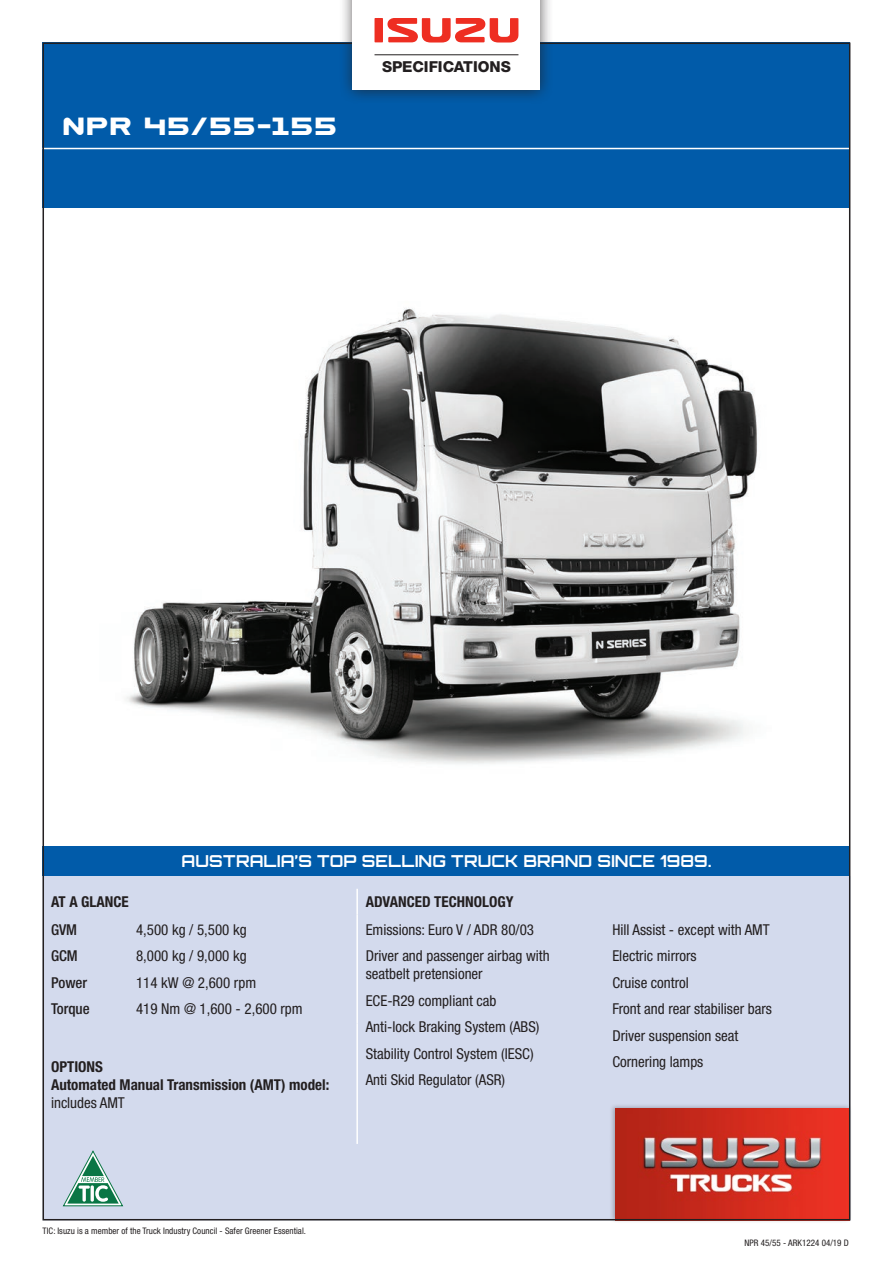
<style>
.page{position:relative;width:893px;height:1263px;background:#fff}
.page>*{position:absolute;margin:0;border:0;box-sizing:border-box;transform-origin:0 0}
.t1{font:30px "Usuzi Oz";letter-spacing:.05em;color:#fff}
.t2{font:700 16.5px "Orbitron";letter-spacing:.005em;color:#fff}
.t3{font:800 15.15px "Helvetica Neue";color:#231f20}
.COVER_-_table{font:condensed 15px/18px "Helvetica Neue";color:#231f20}
.COVER_-_table-2{font:700 condensed 15px/18px "Helvetica Neue";color:#231f20}
.COVER_-_table-3{font:500 condensed 15px "Helvetica Neue";color:#231f20}
.REGULAR{font:condensed 9px "Helvetica Neue";letter-spacing:.005em;color:#231f20}
.s1{font-weight:400}
</style>
<div class="page">
<div style="left:43px;top:846px;width:807px;height:30px;background:#015ba9"></div>
<div style="left:46px;top:876px;width:801px;height:341px;background:#d3daed"></div>
<hr style="left:356px;top:1024px;width:2px;height:120px;background:#fff">
<hr style="left:356px;top:889px;width:2px;height:25px;background:#fff">
<hr style="left:356px;top:914px;width:2px;height:110px;background:#fff">
<div style="left:43px;top:43px;width:807px;height:165px;background:#015ba9"></div>
<hr style="left:43px;top:148px;width:807px;height:1px;background:#fff">
<img style="left:126px;top:308px;width:632px;height:456px">
<div style="left:609px;top:1103px;width:243px;height:120px;background:#231f20;opacity:.3"></div>
<img style="left:615px;top:1109px;width:232px;height:108px">
<div style="left:339px;top:0;width:215px;height:104px;background:#231f20;opacity:.75"></div>
<div style="left:353px;top:0;width:187px;height:89px;background:#fff"></div>
<svg style="left:374px;top:18px;width:144px;height:25px"></svg>
<hr style="left:374px;top:54px;width:144px;height:1px;background:#231f20">
<svg style="left:62px;top:1150px;width:62px;height:56px;background:#9fc2be"></svg>
<p class="t1" style="left:64px;top:111px;width:276px">NPR 45/55-155</p>
<p class="t3" style="left:382px;top:57px;width:130px">SPECIFICATIONS</p>
<p class="t2" style="left:182px;top:851px;width:531px">AUSTRALIA’S TOP SELLING TRUCK BRAND SINCE 1989.</p>
<p class="COVER_-_table-2" style="left:51px;top:893px;width:79px">AT A GLANCE</p>
<p class="COVER_-_table-2" style="left:366px;top:893px;width:149px">ADVANCED TECHNOLOGY</p>
<p class="COVER_-_table-3" style="left:51px;top:920px;width:28px">GVM</p>
<p class="COVER_-_table-3" style="left:51px;top:947px;width:28px">GCM</p>
<p class="COVER_-_table-3" style="left:51px;top:973px;width:38px">Power</p>
<p class="COVER_-_table-3" style="left:51px;top:1000px;width:40px">Torque</p>
<p class="COVER_-_table" style="left:136px;top:920px;width:112px">4,500 kg / 5,500 kg</p>
<p class="COVER_-_table" style="left:136px;top:947px;width:112px">8,000 kg / 9,000 kg</p>
<p class="COVER_-_table" style="left:136px;top:973px;width:122px">114 kW @ 2,600 rpm</p>
<p class="COVER_-_table" style="left:136px;top:1000px;width:168px">419 Nm @ 1,600 - 2,600 rpm</p>
<p class="COVER_-_table" style="left:366px;top:920px;width:170px">Emissions: Euro V / ADR 80/03</p>
<p class="COVER_-_table" style="left:366px;top:947px;width:185px">Driver and passenger airbag with seatbelt pretensioner</p>
<p class="COVER_-_table" style="left:366px;top:991px;width:132px">ECE-R29 compliant cab</p>
<p class="COVER_-_table" style="left:366px;top:1018px;width:175px">Anti-lock Braking System (ABS)</p>
<p class="COVER_-_table" style="left:366px;top:1044px;width:169px">Stability Control System (IESC)</p>
<p class="COVER_-_table" style="left:366px;top:1071px;width:141px">Anti Skid Regulator (ASR)</p>
<p class="COVER_-_table-2" style="left:51px;top:1057px;width:280px">OPTIONS<br>Automated Manual Transmission (AMT) model: <span class="s1">includes AMT</span></p>
<p class="REGULAR" style="left:43px;top:1225px;width:265px">TIC: Isuzu is a member of the Truck Industry Council - Safer Greener Essential.</p>
<p class="COVER_-_table" style="left:612px;top:920px;width:159px">Hill Assist - except with AMT</p>
<p class="COVER_-_table" style="left:612px;top:947px;width:86px">Electric mirrors</p>
<p class="COVER_-_table" style="left:612px;top:973px;width:78px">Cruise control</p>
<p class="COVER_-_table" style="left:612px;top:1000px;width:161px">Front and rear stabiliser bars</p>
<p class="COVER_-_table" style="left:612px;top:1026px;width:128px">Driver suspension seat</p>
<p class="COVER_-_table" style="left:612px;top:1053px;width:93px">Cornering lamps</p>
<p class="REGULAR" style="left:744px;top:1237px;width:106px">NPR 45/55 - ARK1224 04/19 D</p>
</div>
